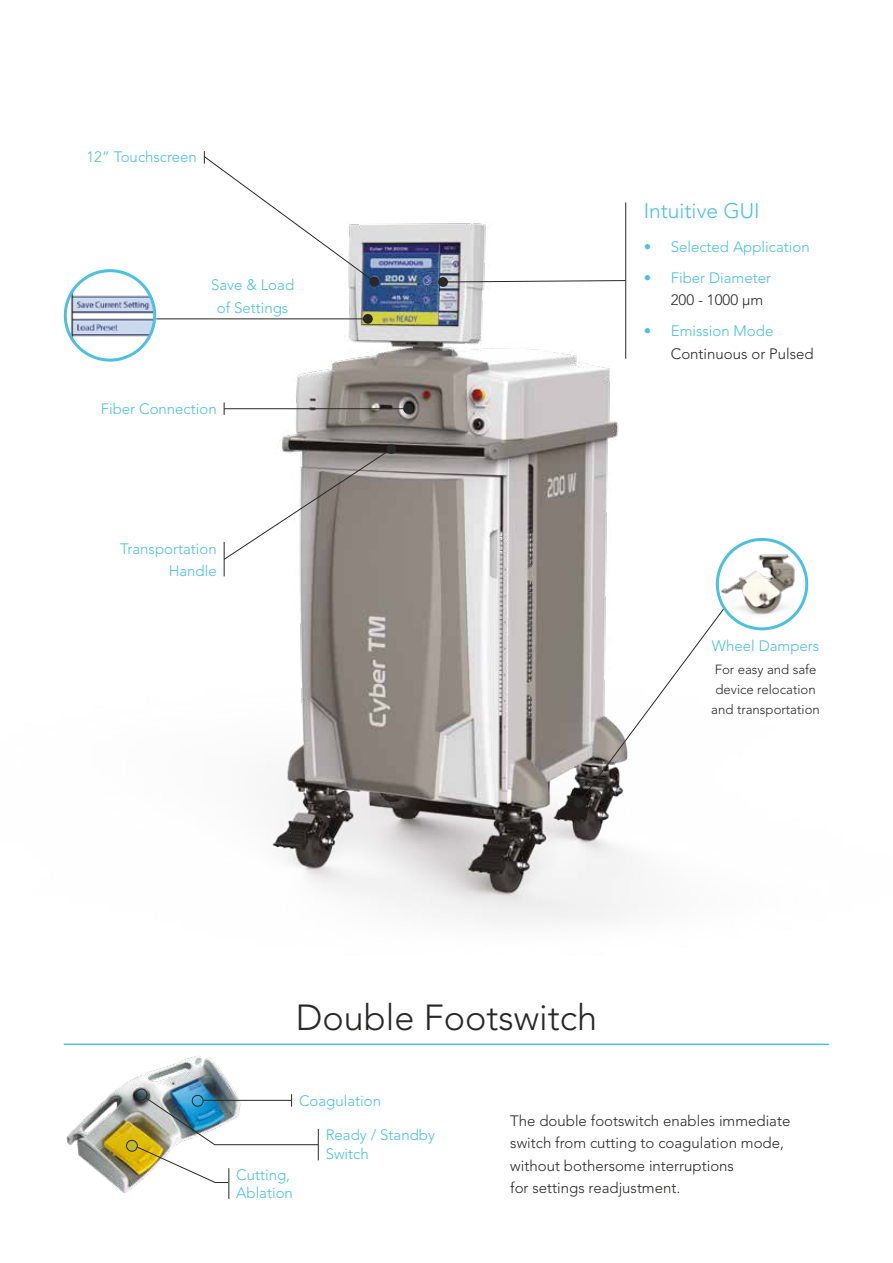
<style>
.page{position:relative;width:893px;height:1263px;background:#fff}
.page>*{position:absolute;margin:0;border:0;box-sizing:border-box;transform-origin:0 0}
.t1{font:300 36px "Avenir LT Std";color:#282827}
.t2{font:300 21px "Avenir LT Std";color:#4cc0df}
.t3{font:300 15px/22.5px "Avenir LT Std";color:#4cc0df}
.t4{font:300 15px/22.5px "Avenir LT Std";color:#282827}
.t5{font:300 13.2px/19.8px "Avenir LT Std";color:#282827;text-align:center}
</style>
<div class="page">
<img style="left:63px;top:205px;width:767px;height:839px">
<hr style="left:224px;top:542px;width:1px;height:34px;background:#282827">
<svg style="left:224px;top:402px;width:1px;height:13px"></svg>
<hr style="left:625px;top:202px;width:1px;height:157px;background:#282827">
<img style="left:66px;top:1056px;width:167px;height:139px">
<hr style="left:228px;top:1168px;width:1px;height:31px;background:#282827">
<hr style="left:64px;top:1043px;width:765px;height:2px;background:#4cc0df">
<img style="left:126px;top:1088px;width:193px;height:95px">
<svg style="left:203px;top:151px;width:177px;height:136px"></svg>
<hr style="left:156px;top:318px;width:212px;height:1px;background:#282827">
<div style="left:363px;top:314px;width:10px;height:10px;background:#282827;border-radius:50%"></div>
<div style="left:65px;top:271px;width:90px;height:89px;background:#fff;border-radius:50%"></div>
<img style="left:65px;top:290px;width:90px;height:52px">
<div style="left:64px;top:269px;width:92px;height:93px;border:3px solid #4cc0df;border-radius:50%"></div>
<hr style="left:224px;top:408px;width:184px;height:1px;background:#282827">
<div style="left:403px;top:404px;width:10px;height:10px;background:#282827;border-radius:50%"></div>
<svg style="left:448px;top:280px;width:178px;height:3px"></svg>
<div style="left:438px;top:277px;width:10px;height:10px;background:#282827;border-radius:50%"></div>
<svg style="left:223px;top:443px;width:174px;height:117px"></svg>
<svg style="left:573px;top:607px;width:152px;height:202px"></svg>
<svg style="left:717px;top:539px;width:90px;height:90px"></svg>
<img style="left:717px;top:546px;width:90px;height:83px">
<div style="left:716px;top:538px;width:92px;height:92px;border:3px solid #4cc0df;border-radius:50%"></div>
<p class="t3" style="left:86px;top:146px;width:112px">12” Touchscreen</p>
<p class="t3" style="left:211px;top:274px;width:85px;text-align:center">Save &amp; Load of Settings</p>
<p class="t3" style="left:101px;top:397px;width:117px">Fiber Connection</p>
<p class="t3" style="left:120px;top:537px;width:98px;text-align:right">Transportation<br>Handle</p>
<h2 class="t2" style="left:644px;top:199px;width:117px">Intuitive GUI</h2>
<p class="t3" style="left:644px;top:235px;width:167px">• Selected Application</p>
<p class="t3" style="left:644px;top:266px;width:129px">• Fiber Diameter</p>
<p class="t4" style="left:671px;top:289px;width:94px">200 - 1000 µm</p>
<p class="t3" style="left:644px;top:320px;width:131px">• Emission Mode</p>
<p class="t4" style="left:671px;top:342px;width:144px">Continuous or Pulsed</p>
<p class="t3" style="left:712px;top:635px;width:109px">Wheel Dampers</p>
<p class="t5" style="left:711px;top:659px;width:110px">For easy and safe device relocation and transportation</p>
<h1 class="t1" style="left:296px;top:996px;width:303px">Double Footswitch</h1>
<p class="t3" style="left:236px;top:1165px;width:58px;line-height:18.1px">Cutting,<br>Ablation</p>
<p class="t3" style="left:299px;top:1089px;width:83px">Coagulation</p>
<p class="t3" style="left:326px;top:1126px;width:111px;line-height:18.1px">Ready / Standby<br>Switch</p>
<p class="t4" style="left:510px;top:1109px;width:282px">The double footswitch enables immediate switch from cutting to coagulation mode, without bothersome interruptions<br>for settings readjustment.</p>
</div>
